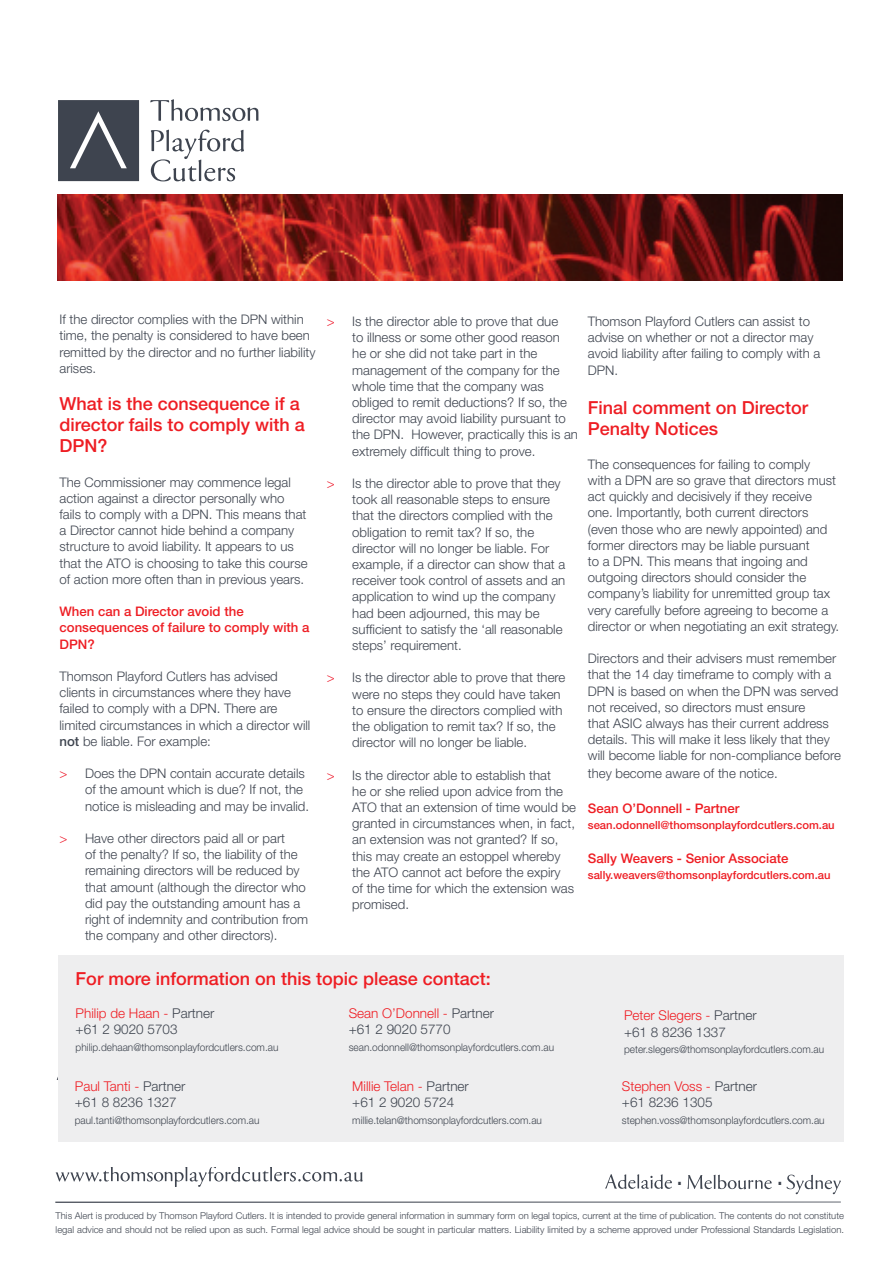
<style>
.page{position:relative;width:893px;height:1263px;background:#fff}
.page>*{position:absolute;margin:0;border:0;box-sizing:border-box;transform-origin:0 0}
.Body_text{font:300 30px "Helvetica Neue LT";color:#3e444f}
.Sub_heading_-_level{font:500 18px/21px "Helvetica Neue LT";color:#ee1d23}
.Name_under_pics_-_fi{font:300 13.5px "Helvetica Neue LT";color:#3e444f}
.Name_under_pics_-_fi-2{font:300 13.5px "Helvetica Neue LT";color:#ee1d23}
.Text_under_pics__exc{font:300 13.5px "Helvetica Neue LT";color:#3e444f}
.Arrow_bullets_-_red{font:300 13.2px/16.2px "Helvetica Neue LT";color:#3e444f}
.Body_text-2{font:300 13.2px/16.2px "Helvetica Neue LT";color:#3e444f}
.Sub_Heading_-_level{font:500 13.2px/16.2px "Helvetica Neue LT";color:#ee1d23}
.t1{font:300 13.2px "Helvetica Neue LT";color:#ee1b2d}
.Sub_Heading_-_level-2{font:500 11.25px "Helvetica Neue LT";color:#ee1d23}
.Email_under_pics_-_f{font:300 10.5px "Helvetica Neue LT";color:#3e444f;scale:.96 1}
.t2{font:300 9.45px/13.5px "Helvetica Neue LT";color:#3e444f}
.s1{font-weight:500}
.s2{color:#3e444f}
</style>
<div class="page">
<img style="left:58px;top:195px;width:784px;height:86px">
<svg style="left:150px;top:99px;width:108px;height:22px"></svg>
<svg style="left:58px;top:100px;width:81px;height:81px;background:#4e545e"></svg>
<svg style="left:151px;top:129px;width:93px;height:53px"></svg>
<hr style="left:55px;top:1201px;width:786px;height:2px;background:#3e444f">
<svg style="left:56px;top:1167px;width:307px;height:20px"></svg>
<svg style="left:605px;top:1174px;width:67px;height:15px"></svg>
<svg style="left:687px;top:1174px;width:85px;height:15px"></svg>
<svg style="left:787px;top:1174px;width:54px;height:20px"></svg>
<div style="left:58px;top:955px;width:785px;height:187px;background:#eeeeef"></div>
<p class="Body_text-2" style="left:60px;top:311px;width:257px">If the director complies with the DPN within time, the penalty is considered to have been remitted by the director and no further liability arises.</p>
<p class="Sub_heading_-_level" style="left:60px;top:393px;width:247px">What is the consequence if a director fails to comply with a<br>DPN?</p>
<p class="Body_text-2" style="left:60px;top:473px;width:250px">The Commissioner may commence legal action against a director personally who fails to comply with a DPN. This means that a Director cannot hide behind a company structure to avoid liability. It appears to us that the ATO is choosing to take this course of action more often than in previous years.</p>
<p class="Sub_Heading_-_level" style="left:60px;top:603px;width:251px">When can a Director avoid the consequences of failure to comply with a<br>DPN?</p>
<p class="Body_text-2" style="left:60px;top:668px;width:252px">Thomson Playford Cutlers has advised clients in circumstances where they have failed to comply with a DPN. There are limited circumstances in which a director will <span class="s1">not</span> be liable. For example:</p>
<p class="Arrow_bullets_-_red" style="left:85px;top:765px;width:226px">Does the DPN contain accurate details of the amount which is due? If not, the notice is misleading and may be invalid.</p>
<p class="Arrow_bullets_-_red" style="left:85px;top:830px;width:224px">Have other directors paid all or part<br>of the penalty? If so, the liability of the remaining directors will be reduced by that amount (although the director who did pay the outstanding amount has a right of indemnity and contribution from the company and other directors).</p>
<p class="t1" style="left:60px;top:765px;width:9px">&gt;</p>
<p class="t1" style="left:60px;top:830px;width:9px">&gt;</p>
<p class="t1" style="left:327px;top:313px;width:9px">&gt;</p>
<p class="t1" style="left:327px;top:475px;width:9px">&gt;</p>
<p class="t1" style="left:327px;top:670px;width:9px">&gt;</p>
<p class="t1" style="left:327px;top:767px;width:9px">&gt;</p>
<p class="Arrow_bullets_-_red" style="left:352px;top:313px;width:227px">Is the director able to prove that due<br>to illness or some other good reason<br>he or she did not take part in the management of the company for the whole time that the company was obliged to remit deductions? If so, the director may avoid liability pursuant to the DPN. However, practically this is an extremely difficult thing to prove.</p>
<p class="Arrow_bullets_-_red" style="left:352px;top:475px;width:214px">Is the director able to prove that they took all reasonable steps to ensure that the directors complied with the obligation to remit tax? If so, the director will no longer be liable. For example, if a director can show that a receiver took control of assets and an application to wind up the company had been adjourned, this may be sufficient to satisfy the ‘all reasonable steps’ requirement.</p>
<p class="Arrow_bullets_-_red" style="left:352px;top:669px;width:214px">Is the director able to prove that there were no steps they could have taken to ensure the directors complied with the obligation to remit tax? If so, the director will no longer be liable.</p>
<p class="Arrow_bullets_-_red" style="left:352px;top:766px;width:225px">Is the director able to establish that<br>he or she relied upon advice from the ATO that an extension of time would be granted in circumstances when, in fact, an extension was not granted? If so, this may create an estoppel whereby the ATO cannot act before the expiry<br>of the time for which the extension was promised.</p>
<p class="Body_text-2" style="left:588px;top:313px;width:234px">Thomson Playford Cutlers can assist to advise on whether or not a director may avoid liability after failing to comply with a<br>DPN.</p>
<p class="Sub_heading_-_level" style="left:588px;top:396px;width:222px">Final comment on Director<br>Penalty Notices</p>
<p class="Body_text-2" style="left:588px;top:456px;width:253px">The consequences for failing to comply<br>with a DPN are so grave that directors must act quickly and decisively if they receive one. Importantly, both current directors (even those who are newly appointed) and former directors may be liable pursuant<br>to a DPN. This means that ingoing and outgoing directors should consider the company’s liability for unremitted group tax very carefully before agreeing to become a director or when negotiating an exit strategy.</p>
<p class="Body_text-2" style="left:588px;top:650px;width:255px">Directors and their advisers must remember that the 14 day timeframe to comply with a DPN is based on when the DPN was served not received, so directors must ensure<br>that ASIC always has their current address details. This will make it less likely that they will become liable for non-compliance before</p>
<p class="Body_text-2" style="left:588px;top:765px;width:191px">they become aware of the notice.</p>
<p class="Sub_Heading_-_level" style="left:588px;top:800px;width:153px">Sean O’Donnell - Partner</p>
<p class="Sub_Heading_-_level-2" style="left:588px;top:818px;width:248px">sean.odonnell@thomsonplayfordcutlers.com.au</p>
<p class="Sub_Heading_-_level" style="left:588px;top:850px;width:202px">Sally Weavers - Senior Associate</p>
<p class="Sub_Heading_-_level-2" style="left:588px;top:868px;width:244px">sally.weavers@thomsonplayfordcutlers.com.au</p>
<p class="Sub_heading_-_level" style="left:76px;top:967px;width:417px">For more information on this topic please contact:</p>
<p class="Name_under_pics_-_fi-2" style="left:76px;top:1004px;width:140px">Philip de Haan - <span class="s2">Partner</span></p>
<p class="Text_under_pics__exc" style="left:76px;top:1021px;width:103px">+61 2 9020 5703</p>
<p class="Email_under_pics_-_f" style="left:76px;top:1040px;width:213px">philip.dehaan@thomsonplayfordcutlers.com.au</p>
<p class="Name_under_pics_-_fi-2" style="left:75px;top:1078px;width:112px">Paul Tanti - <span class="s2">Partner</span></p>
<p class="Text_under_pics__exc" style="left:75px;top:1094px;width:103px">+61 8 8236 1327</p>
<p class="Email_under_pics_-_f" style="left:75px;top:1113px;width:194px">paul.tanti@thomsonplayfordcutlers.com.au</p>
<p class="Name_under_pics_-_fi" style="left:57px;top:1093px;width:102px">19 Gouger Street</p>
<p class="Name_under_pics_-_fi" style="left:57px;top:1109px;width:106px">Adelaide SA 5000</p>
<p class="Name_under_pics_-_fi-2" style="left:349px;top:1005px;width:147px">Sean O’Donnell - <span class="s2">Partner</span></p>
<p class="Name_under_pics_-_fi" style="left:349px;top:1021px;width:103px">+61 2 9020 5770</p>
<p class="Email_under_pics_-_f" style="left:349px;top:1041px;width:215px">sean.odonnell@thomsonplayfordcutlers.com.au</p>
<p class="Name_under_pics_-_fi-2" style="left:352px;top:1078px;width:118px">Millie Telan - <span class="s2">Partner</span></p>
<p class="Text_under_pics__exc" style="left:352px;top:1094px;width:103px">+61 2 9020 5724</p>
<p class="Email_under_pics_-_f" style="left:352px;top:1113px;width:199px">millie.telan@thomsonplayfordcutlers.com.au</p>
<p class="Name_under_pics_-_fi" style="left:325px;top:1093px;width:163px">Level 40, 140 William Street</p>
<p class="Name_under_pics_-_fi" style="left:325px;top:1109px;width:122px">Melbourne VIC 3000</p>
<p class="Name_under_pics_-_fi-2" style="left:624px;top:1007px;width:134px">Peter Slegers - <span class="s2">Partner</span></p>
<p class="Text_under_pics__exc" style="left:624px;top:1024px;width:103px">+61 8 8236 1337</p>
<p class="Email_under_pics_-_f" style="left:624px;top:1043px;width:210px">peter.slegers@thomsonplayfordcutlers.com.au</p>
<p class="Name_under_pics_-_fi-2" style="left:622px;top:1078px;width:137px">Stephen Voss - <span class="s2">Partner</span></p>
<p class="Text_under_pics__exc" style="left:622px;top:1094px;width:92px">+61 8236 1305</p>
<p class="Email_under_pics_-_f" style="left:622px;top:1113px;width:213px">stephen.voss@thomsonplayfordcutlers.com.au</p>
<p class="Name_under_pics_-_fi" style="left:587px;top:1094px;width:135px">Australia Square Tower</p>
<p class="Name_under_pics_-_fi" style="left:587px;top:1110px;width:224px">264 George Street Sydney NSW 2000</p>
<p class="Body_text" style="left:676px;top:1156px;width:10px">.</p>
<p class="Body_text" style="left:776px;top:1156px;width:10px">.</p>
<p class="t2" style="left:56px;top:1209px;width:790px">This Alert is produced by Thomson Playford Cutlers. It is intended to provide general information in summary form on legal topics, current at the time of publication. The contents do not constitute legal advice and should not be relied upon as such. Formal legal advice should be sought in particular matters. Liability limited by a scheme approved under Professional Standards Legislation.</p>
</div>
